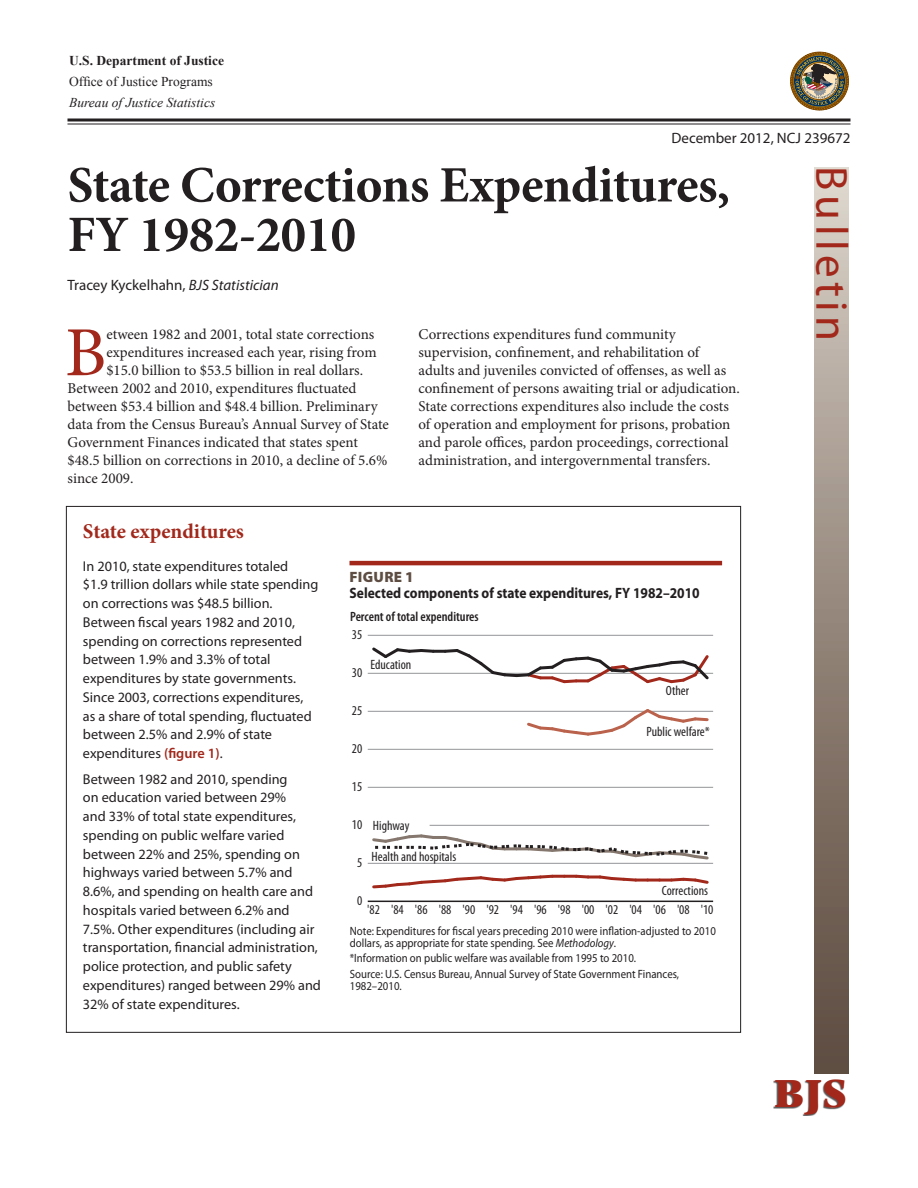
<style>
.page{position:relative;width:918px;height:1188px;background:#fff}
.page>*{position:absolute;margin:0;border:0;box-sizing:border-box;transform-origin:0 0}
.Intro_para{font:70.35px "Minion Pro";color:#a1281b}
.t1{font:700 51px/49.5px "Minion Pro";letter-spacing:-.01em;color:#231f20}
.t2{font:45px "Myriad Pro";letter-spacing:.1em;color:#a1281b}
.t3{font:900 41.1px "Photina Casual";color:#a1281b}
.Box_Head{font:700 21px "Minion Pro";letter-spacing:-.005em;color:#a1281b}
.Body{font:15px/18px "Minion Pro";color:#231f20}
.Intro_para-2{font:15px "Minion Pro";color:#231f20}
.Figure_title{font:700 15px "Myriad Pro";color:#231f20;scale:.9 1}
.Author{font:15px "Myriad Pro";color:#231f20}
.Date_and_NCJ_number{font:15px "Myriad Pro";color:#231f20}
.t4{font:900 15px "Myriad Pro";letter-spacing:.02em;color:#5e4d42}
.Box_text{font:14.25px/18.8px "Myriad Pro";color:#231f20}
.t5{font:condensed 13.5px "Myriad Pro";color:#231f20}
.t6{font:600 condensed 13.5px "Myriad Pro";color:#231f20}
.t7{font:italic 13.5px "Times New Roman";color:#231f20}
.t8{font:700 13.5px "Times New Roman";color:#231f20}
.t9{font:13.5px "Times New Roman";color:#231f20}
.Table_notes{font:12px/12px "Myriad Pro";color:#231f20;scale:.9 1}
.s1{font-style:italic}
.s2{font-weight:600;color:#a1281b}
</style>
<div class="page">
<svg style="left:68px;top:118px;width:782px;height:4px;background:#595657"></svg>
<hr style="left:68px;top:123px;width:782px;height:2px;background:#231f20">
<svg style="left:790px;top:52px;width:59px;height:58px"></svg>
<div style="left:814px;top:167px;width:35px;height:907px;background:linear-gradient(to bottom,#d9d1c7,#574438)"></div>
<div style="left:774px;top:1080px;width:71px;height:36px;background:#231f20;opacity:.75"></div>
<hr style="left:368px;top:901px;width:345px;height:1px;background:#231f20">
<hr style="left:368px;top:863px;width:345px;height:1px;background:#939598">
<hr style="left:430px;top:825px;width:279px;height:1px;background:#939598">
<hr style="left:368px;top:787px;width:345px;height:1px;background:#939598">
<hr style="left:368px;top:749px;width:345px;height:1px;background:#939598">
<hr style="left:368px;top:711px;width:345px;height:1px;background:#939598">
<hr style="left:368px;top:673px;width:345px;height:1px;background:#939598">
<hr style="left:368px;top:635px;width:345px;height:1px;background:#939598">
<svg style="left:372px;top:874px;width:337px;height:15px"></svg>
<svg style="left:525px;top:709px;width:185px;height:27px"></svg>
<svg style="left:370px;top:647px;width:341px;height:37px"></svg>
<svg style="left:372px;top:834px;width:337px;height:26px"></svg>
<hr style="left:350px;top:561px;width:372px;height:4px;background:#a1281b">
<p class="t8" style="left:69px;top:51px;width:156px">U.S. Department of Justice</p>
<p class="t9" style="left:69px;top:72px;width:145px">Office of Justice Programs</p>
<p class="t7" style="left:69px;top:93px;width:148px">Bureau of Justice Statistics</p>
<p class="Date_and_NCJ_number" style="left:672px;top:129px;width:180px">December 2012, NCJ 239672</p>
<p class="t1" style="left:68px;top:160px;width:664px">State Corrections Expenditures,<br>FY 1982-2010</p>
<p class="Author" style="left:68px;top:276px;width:213px">Tracey Kyckelhahn, <span class="s1">BJS Statistician</span></p>
<p class="Intro_para" style="left:65px;top:306px;width:43px">B</p>
<p class="Intro_para-2" style="left:106px;top:324px;width:269px">etween 1982 and 2001, total state corrections</p>
<h3 class="t2" style="left:859px;top:166px;width:176px;rotate:90deg">Bulletin</h3>
<p class="Body" style="left:418px;top:326px;width:323px">Corrections expenditures fund community supervision, confinement, and rehabilitation of<br>adults and juveniles convicted of offenses, as well as confinement of persons awaiting trial or adjudication.<br>State corrections expenditures also include the costs of operation and employment for prisons, probation and parole offices, pardon proceedings, correctional administration, and intergovernmental transfers.</p>
<p class="Intro_para-2" style="left:106px;top:342px;width:272px">expenditures increased each year, rising from</p>
<p class="Intro_para-2" style="left:106px;top:360px;width:258px">$15.0 billion to $53.5 billion in real dollars.</p>
<p class="Intro_para-2" style="left:68px;top:378px;width:291px">Between 2002 and 2010, expenditures fluctuated</p>
<p class="Intro_para-2" style="left:68px;top:396px;width:312px">between $53.4 billion and $48.4 billion. Preliminary</p>
<p class="Intro_para-2" style="left:68px;top:414px;width:323px">data from the Census Bureau’s Annual Survey of State</p>
<p class="Intro_para-2" style="left:68px;top:432px;width:292px">Government Finances indicated that states spent</p>
<p class="Intro_para-2" style="left:68px;top:450px;width:321px">$48.5 billion on corrections in 2010, a decline of 5.6%</p>
<p class="Intro_para-2" style="left:68px;top:468px;width:68px">since 2009.</p>
<p class="Box_Head" style="left:83px;top:517px;width:163px">State expenditures</p>
<p class="Box_text" style="left:83px;top:556px;width:237px">In 2010, state expenditures totaled<br>$1.9 trillion dollars while state spending on corrections was $48.5 billion.<br>Between fiscal years 1982 and 2010, spending on corrections represented between 1.9% and 3.3% of total expenditures by state governments.<br>Since 2003, corrections expenditures, as a share of total spending, fluctuated between 2.5% and 2.9% of state expenditures <span class="s2">(figure 1)</span>.</p>
<p class="Box_text" style="left:83px;top:769px;width:240px">Between 1982 and 2010, spending<br>on education varied between 29%<br>and 33% of total state expenditures, spending on public welfare varied between 22% and 25%, spending on highways varied between 5.7% and 8.6%, and spending on health care and hospitals varied between 6.2% and 7.5%. Other expenditures (including air transportation, financial administration, police protection, and public safety expenditures) ranged between 29% and 32% of state expenditures.</p>
<p class="t4" style="left:350px;top:566px;width:66px">FIGURE 1</p>
<p class="Figure_title" style="left:350px;top:583px;width:391px">Selected components of state expenditures, FY 1982–2010</p>
<p class="t6" style="left:350px;top:608px;width:130px">Percent of total expenditures</p>
<p class="t5" style="left:352px;top:627px;width:12px">35</p>
<p class="t5" style="left:352px;top:665px;width:12px">30</p>
<p class="t5" style="left:371px;top:656px;width:42px">Education</p>
<p class="t5" style="left:352px;top:703px;width:12px">25</p>
<p class="t5" style="left:352px;top:741px;width:12px">20</p>
<p class="t5" style="left:352px;top:779px;width:12px">15</p>
<p class="t5" style="left:352px;top:817px;width:12px">10</p>
<p class="t5" style="left:357px;top:855px;width:7px">5</p>
<p class="t5" style="left:373px;top:818px;width:38px">Highway</p>
<p class="t5" style="left:372px;top:849px;width:86px">Health and hospitals</p>
<p class="t5" style="left:666px;top:683px;width:25px">Other</p>
<p class="t5" style="left:647px;top:723px;width:65px">Public welfare*</p>
<p class="t5" style="left:662px;top:882px;width:48px">Corrections</p>
<p class="t5" style="left:357px;top:893px;width:7px">0</p>
<p class="t5" style="left:367px;top:901px;width:348px">'82 '84 '86 '88 '90 '92 '94 '96 '98 '00 '02 '04 '06 '08 '10</p>
<p class="Table_notes" style="left:350px;top:925px;width:408px">Note: Expenditures for fiscal years preceding 2010 were inflation-adjusted to 2010 dollars, as appropriate for state spending. See <span class="s1">Methodology</span>.</p>
<p class="Table_notes" style="left:350px;top:952px;width:320px">*Information on public welfare was available from 1995 to 2010.</p>
<p class="Table_notes" style="left:350px;top:967px;width:367px">Source: U.S. Census Bureau, Annual Survey of State Government Finances,<br>1982–2010.</p>
<h3 class="t3" style="left:774px;top:1067px;width:74px">BJS</h3>
</div>
